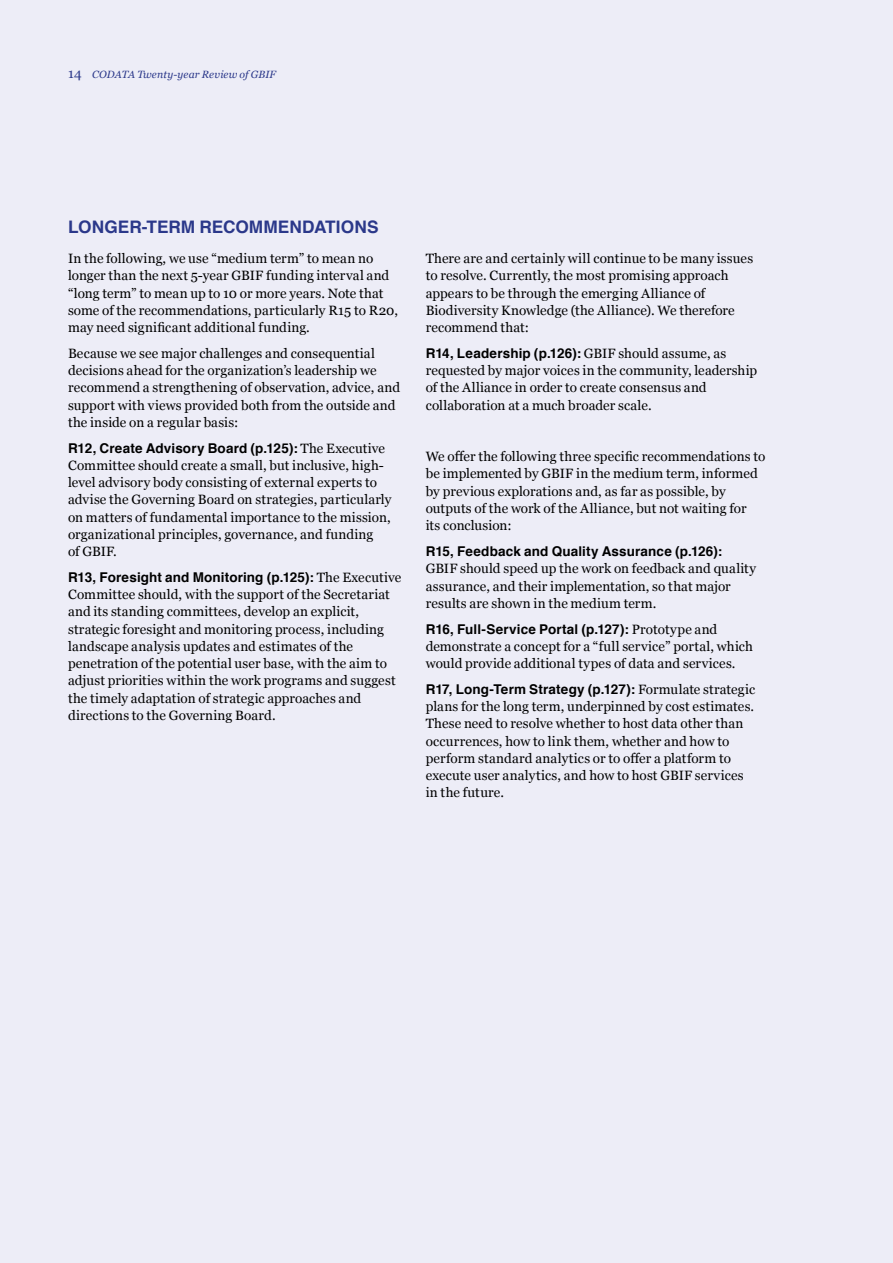
<style>
.page{position:relative;width:893px;height:1263px;background:#ededf7}
.page>*{position:absolute;margin:0;border:0;box-sizing:border-box;transform-origin:0 0}
.t1{font:700 17.25px "Helvetica";color:#2b388a}
.t2{font:13.5px/17.2px "Georgia";letter-spacing:.01em;color:#000}
.t3{font:700 13.5px "Helvetica";letter-spacing:.01em;color:#000}
.t4{font:italic 10.5px "Georgia";letter-spacing:.01em;color:#2b388a}
.s1{font-style:normal;font-size:13.5px}
.s2{font-family:"Georgia";font-weight:400}
</style>
<div class="page">
<p class="t4" style="left:68px;top:67px;width:209px"><span class="s1">14</span> CODATA Twenty-year Review of GBIF</p>
<p class="t1" style="left:68px;top:213px;width:312px">LONGER-TERM RECOMMENDATIONS</p>
<p class="t2" style="left:68px;top:249px;width:332px">In the following, we use “medium term” to mean no longer than the next 5-year GBIF funding interval and “long term” to mean up to 10 or more years. Note that some of the recommendations, particularly R15 to R20, may need significant additional funding.</p>
<p class="t2" style="left:68px;top:344px;width:334px">Because we see major challenges and consequential decisions ahead for the organization’s leadership we recommend a strengthening of observation, advice, and support with views provided both from the outside and the inside on a regular basis:</p>
<p class="t3" style="left:68px;top:437px;width:319px">R12, Create Advisory Board (p.125): <span class="s2">The Executive</span></p>
<p class="t2" style="left:68px;top:456px;width:325px">Committee should create a small, but inclusive, high&shy;level advisory body consisting of external experts to advise the Governing Board on strategies, particularly on matters of fundamental importance to the mission, organizational principles, governance, and funding<br>of GBIF.</p>
<p class="t3" style="left:68px;top:566px;width:335px">R13, Foresight and Monitoring (p.125): <span class="s2">The Executive</span></p>
<p class="t2" style="left:68px;top:585px;width:329px">Committee should, with the support of the Secretariat and its standing committees, develop an explicit, strategic foresight and monitoring process, including landscape analysis updates and estimates of the penetration of the potential user base, with the aim to adjust priorities within the work programs and suggest the timely adaptation of strategic approaches and directions to the Governing Board.</p>
<p class="t2" style="left:426px;top:249px;width:329px">There are and certainly will continue to be many issues to resolve. Currently, the most promising approach appears to be through the emerging Alliance of Biodiversity Knowledge (the Alliance). We therefore recommend that:</p>
<p class="t3" style="left:426px;top:342px;width:302px">R14, Leadership (p.126): <span class="s2">GBIF should assume, as</span></p>
<p class="t2" style="left:426px;top:361px;width:333px">requested by major voices in the community, leadership of the Alliance in order to create consensus and collaboration at a much broader scale.</p>
<p class="t2" style="left:426px;top:447px;width:341px">We offer the following three specific recommendations to be implemented by GBIF in the medium term, informed by previous explorations and, as far as possible, by outputs of the work of the Alliance, but not waiting for<br>its conclusion:</p>
<p class="t3" style="left:426px;top:540px;width:298px">R15, Feedback and Quality Assurance (p.126):</p>
<p class="t2" style="left:426px;top:559px;width:332px">GBIF should speed up the work on feedback and quality assurance, and their implementation, so that major results are shown in the medium term.</p>
<p class="t3" style="left:426px;top:618px;width:293px">R16, Full-Service Portal (p.127): <span class="s2">Prototype and</span></p>
<p class="t2" style="left:426px;top:637px;width:329px">demonstrate a concept for a “full service” portal, which would provide additional types of data and services.</p>
<p class="t3" style="left:426px;top:678px;width:331px">R17, Long-Term Strategy (p.127): <span class="s2">Formulate strategic</span></p>
<p class="t2" style="left:426px;top:697px;width:330px">plans for the long term, underpinned by cost estimates.<br>These need to resolve whether to host data other than occurrences, how to link them, whether and how to perform standard analytics or to offer a platform to execute user analytics, and how to host GBIF services in the future.</p>
</div>
